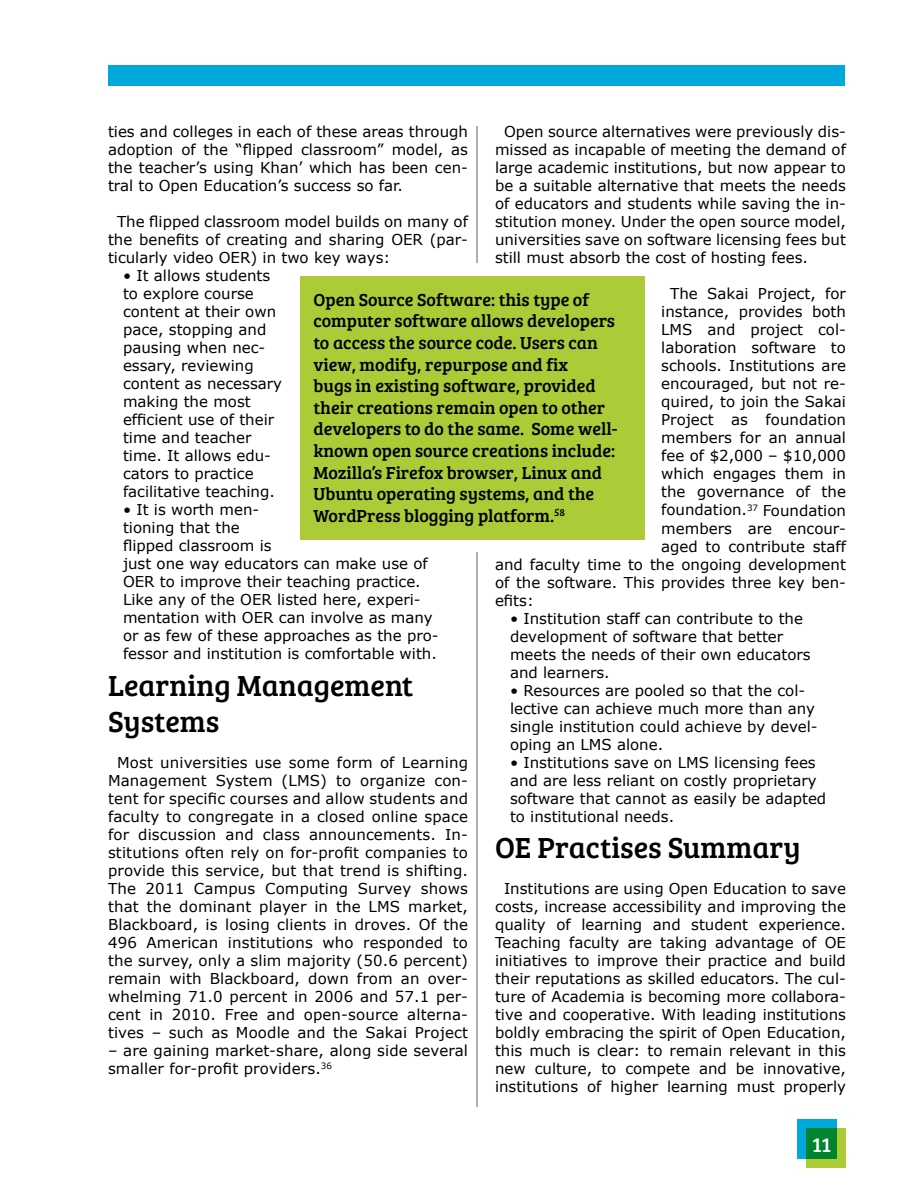
<style>
.page{position:relative;width:918px;height:1188px;background:#fff}
.page>*{position:absolute;margin:0;border:0;box-sizing:border-box;transform-origin:0 0}
.t1{font:30px/36px "Bree Serif";color:#000}
.t2{font:21px "Bree Serif";color:#fff}
.t3{font:18px/21.6px "Bree Serif";color:#000}
.t4{font:15px/18px "Verdana";color:#000}
</style>
<div class="page">
<hr style="left:476px;top:126px;width:2px;height:981px;background:#939598">
<div style="left:797px;top:1119px;width:40px;height:40px;background:#00a8dc"></div>
<svg style="left:806px;top:1128px;width:40px;height:40px;background:#44a032"></svg>
<div style="left:108px;top:66px;width:736px;height:20px;background:#00a8dc"></div>
<div style="left:460px;top:264px;width:30px;height:288px;background:#fff"></div>
<div style="left:300px;top:276px;width:345px;height:264px;background:#abcb37"></div>
<p class="t4" style="left:108px;top:123px;width:362px;text-align:justify">ties and colleges in each of these areas through adoption of the “flipped classroom” model, as the teacher’s using Khan’ which has been cen&shy;tral to Open Education’s success so far.</p>
<p class="t4" style="left:108px;top:213px;width:362px;text-align:justify;text-indent:9px">The flipped classroom model builds on many of the benefits of creating and sharing OER (par&shy;ticularly video OER) in two key ways:</p>
<p class="t4" style="left:123px;top:267px;width:161px">• It allows students to explore course content at their own pace, stopping and pausing when nec&shy;essary, reviewing content as necessary making the most efficient use of their time and teacher time. It allows edu&shy;cators to practice facilitative teaching.</p>
<p class="t4" style="left:123px;top:501px;width:317px">• It is worth men-<br>tioning that the<br>flipped classroom is<br>just one way educators can make use of<br>OER to improve their teaching practice.<br>Like any of the OER listed here, experi&shy;mentation with OER can involve as many or as few of these approaches as the pro&shy;fessor and institution is comfortable with.</p>
<h1 class="t1" style="left:108px;top:666px;width:307px">Learning Management<br>Systems</h1>
<p class="t4" style="left:108px;top:753px;width:362px;text-align:center">Most universities use some form of Learning Management System (LMS) to organize con&shy;tent for specific courses and allow students and faculty to congregate in a closed online space for discussion and class announcements. In&shy;stitutions often rely on for-profit companies to provide this service, but that trend is shifting.<br>The 2011 Campus Computing Survey shows that the dominant player in the LMS market, Blackboard, is losing clients in droves. Of the 496 American institutions who responded to the survey, only a slim majority (50.6 percent) remain with Blackboard, down from an over&shy;whelming 71.0 percent in 2006 and 57.1 per&shy;cent in 2010. Free and open-source alterna&shy;tives – such as Moodle and the Sakai Project</p>
<p class="t4" style="left:108px;top:1041px;width:362px">– are gaining market-share, along side several smaller for-profit providers.<sup>36</sup></p>
<p class="t4" style="left:495px;top:123px;width:353px;text-align:justify;text-indent:9px">Open source alternatives were previously dis&shy;missed as incapable of meeting the demand of large academic institutions, but now appear to be a suitable alternative that meets the needs of educators and students while saving the in&shy;stitution money. Under the open source model, universities save on software licensing fees but still must absorb the cost of hosting fees.</p>
<p class="t4" style="left:670px;top:285px;width:177px">The Sakai Project, for</p>
<p class="t4" style="left:661px;top:303px;width:186px">instance, provides both</p>
<p class="t4" style="left:661px;top:321px;width:186px">LMS and project col-</p>
<p class="t4" style="left:661px;top:339px;width:186px">laboration software to</p>
<p class="t4" style="left:661px;top:357px;width:186px">schools. Institutions are</p>
<p class="t4" style="left:661px;top:375px;width:186px">encouraged, but not re-</p>
<p class="t4" style="left:661px;top:393px;width:186px">quired, to join the Sakai</p>
<p class="t4" style="left:661px;top:411px;width:186px">Project as foundation</p>
<p class="t4" style="left:661px;top:429px;width:186px">members for an annual</p>
<p class="t4" style="left:661px;top:447px;width:186px">fee of $2,000 – $10,000</p>
<p class="t4" style="left:661px;top:465px;width:186px">which engages them in</p>
<p class="t4" style="left:661px;top:483px;width:186px">the governance of the</p>
<p class="t4" style="left:661px;top:501px;width:186px">foundation.<sup>37</sup> Foundation</p>
<p class="t4" style="left:661px;top:519px;width:186px">members are encour-</p>
<p class="t4" style="left:661px;top:537px;width:186px">aged to contribute staff</p>
<p class="t4" style="left:495px;top:555px;width:353px">and faculty time to the ongoing development</p>
<p class="t4" style="left:495px;top:573px;width:353px">of the software. This provides three key ben-</p>
<p class="t4" style="left:495px;top:591px;width:40px">efits:</p>
<p class="t4" style="left:510px;top:609px;width:302px">• Institution staff can contribute to the development of software that better meets the needs of their own educators and learners.</p>
<p class="t4" style="left:510px;top:681px;width:309px">• Resources are pooled so that the col&shy;lective can achieve much more than any single institution could achieve by devel&shy;oping an LMS alone.</p>
<p class="t4" style="left:510px;top:753px;width:318px">• Institutions save on LMS licensing fees and are less reliant on costly proprietary software that cannot as easily be adapted to institutional needs.</p>
<h1 class="t1" style="left:495px;top:828px;width:307px">OE Practises Summary</h1>
<p class="t4" style="left:495px;top:879px;width:353px;text-align:center">Institutions are using Open Education to save costs, increase accessibility and improving the quality of learning and student experience.<br>Teaching faculty are taking advantage of OE initiatives to improve their practice and build their reputations as skilled educators. The cul&shy;ture of Academia is becoming more collabora&shy;tive and cooperative. With leading institutions boldly embracing the spirit of Open Education, this much is clear: to remain relevant in this new culture, to compete and be innovative, institutions of higher learning must properly</p>
<p class="t3" style="left:314px;top:288px;width:306px">Open Source Software: this type of computer software allows developers to access the source code. Users can view, modify, repurpose and fix<br>bugs in existing software, provided their creations remain open to other developers to do the same. Some well&shy;known open source creations include:<br>Mozilla’s Firefox browser, Linux and Ubuntu operating systems, and the WordPress blogging platform.<sup>58</sup></p>
<h2 class="t2" style="left:812px;top:1129px;width:21px">11</h2>
</div>
